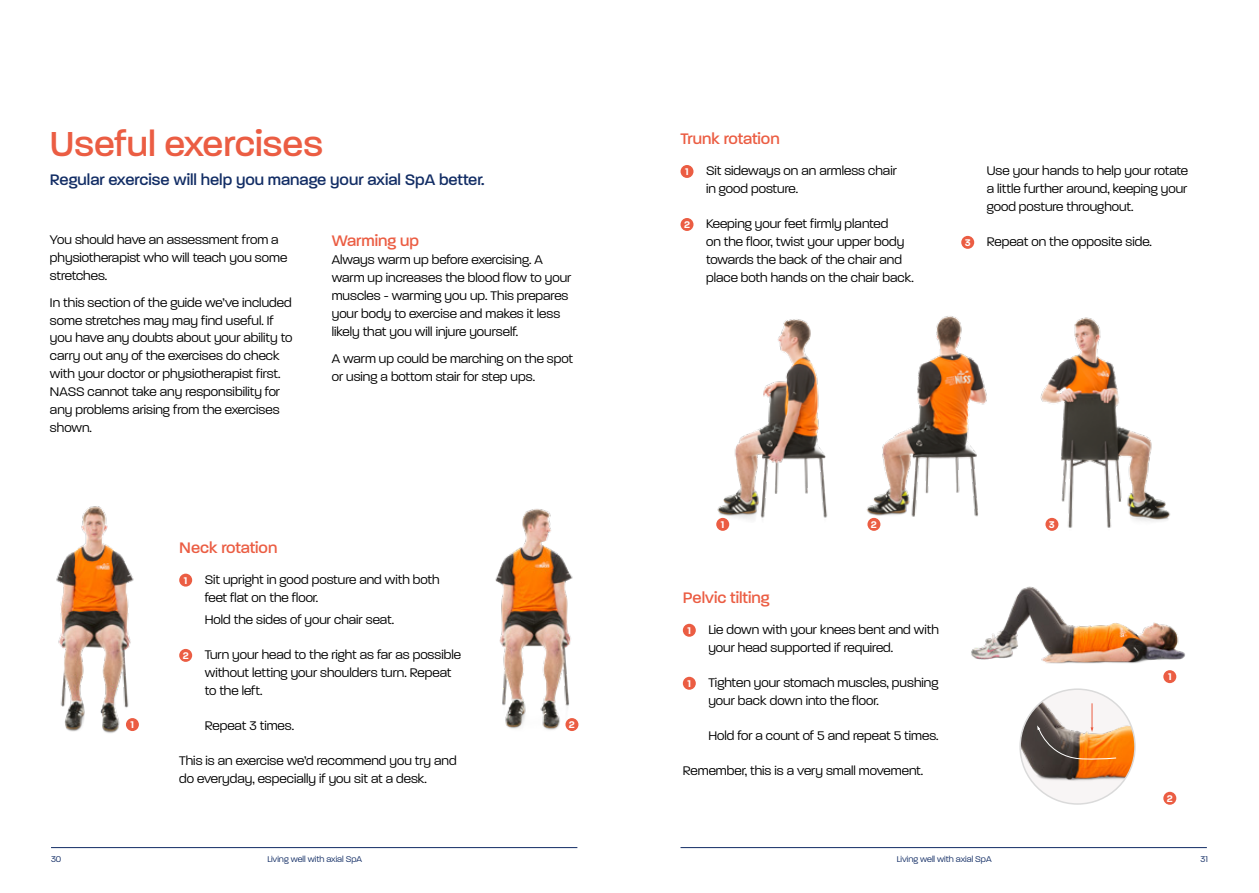
<style>
.page{position:relative;width:1259px;height:893px;background:#fff}
.page>*{position:absolute;margin:0;border:0;box-sizing:border-box;transform-origin:0 0}
.t1{font:500 37.5px "Paralucent";color:#eb5d43}
.t2{font:500 16.5px "Paralucent";color:#112c64}
.t3{font:500 16.5px "Paralucent";color:#eb5d43}
.t4{font:300 13.5px/18px "Paralucent";color:#000}
.t5{font:600 10.5px "Paralucent";color:#fff}
.t6{font:300 9px "Paralucent";color:#112c64}
.s1{font-weight:600;font-size:10.5px;color:#fff}
</style>
<div class="page">
<hr style="left:51px;top:847px;width:526px;height:1px;background:#112c64">
<hr style="left:680px;top:847px;width:526px;height:1px;background:#112c64">
<div style="left:680px;top:165px;width:13px;height:13px;background:#eb5d43;border-radius:50%"></div>
<div style="left:680px;top:218px;width:13px;height:13px;background:#eb5d43;border-radius:50%"></div>
<div style="left:961px;top:236px;width:13px;height:13px;background:#eb5d43;border-radius:50%"></div>
<div style="left:179px;top:574px;width:13px;height:13px;background:#eb5d43;border-radius:50%"></div>
<div style="left:179px;top:649px;width:13px;height:13px;background:#eb5d43;border-radius:50%"></div>
<div style="left:683px;top:624px;width:13px;height:13px;background:#eb5d43;border-radius:50%"></div>
<div style="left:683px;top:677px;width:13px;height:13px;background:#eb5d43;border-radius:50%"></div>
<img style="left:971px;top:586px;width:214px;height:85px">
<img style="left:1020px;top:689px;width:115px;height:115px;border-radius:57px">
<div style="left:1019px;top:688px;width:116px;height:117px;border:2px solid #dadada;border-radius:50%"></div>
<svg style="left:1037px;top:703px;width:79px;height:57px"></svg>
<img style="left:56px;top:506px;width:80px;height:227px">
<div style="left:126px;top:718px;width:13px;height:13px;background:#eb5d43;border-radius:50%"></div>
<img style="left:495px;top:509px;width:83px;height:222px">
<div style="left:565px;top:718px;width:13px;height:13px;background:#eb5d43;border-radius:50%"></div>
<img style="left:717px;top:319px;width:111px;height:203px">
<img style="left:866px;top:316px;width:121px;height:206px">
<img style="left:1040px;top:317px;width:131px;height:214px">
<div style="left:716px;top:518px;width:13px;height:13px;background:#eb5d43;border-radius:50%"></div>
<div style="left:867px;top:518px;width:13px;height:13px;background:#eb5d43;border-radius:50%"></div>
<div style="left:1045px;top:518px;width:13px;height:13px;background:#eb5d43;border-radius:50%"></div>
<div style="left:1163px;top:670px;width:13px;height:13px;background:#eb5d43;border-radius:50%"></div>
<div style="left:1163px;top:792px;width:13px;height:13px;background:#eb5d43;border-radius:50%"></div>
<h1 class="t1" style="left:50px;top:121px;width:275px">Useful exercises</h1>
<p class="t2" style="left:50px;top:170px;width:436px">Regular exercise will help you manage your axial SpA better.</p>
<p class="t4" style="left:50px;top:231px;width:239px">You should have an assessment from a physiotherapist who will teach you some stretches.</p>
<p class="t4" style="left:50px;top:293px;width:244px">In this section of the guide we’ve included some stretches may may find useful. If you have any doubts about your ability to carry out any of the exercises do check with your doctor or physiotherapist first.<br>NASS cannot take any responsibility for any problems arising from the exercises shown.</p>
<p class="t3" style="left:332px;top:231px;width:89px">Warming up</p>
<p class="t4" style="left:332px;top:251px;width:241px">Always warm up before exercising. A warm up increases the blood flow to your muscles - warming you up. This prepares your body to exercise and makes it less likely that you will injure yourself.</p>
<p class="t4" style="left:332px;top:349px;width:243px">A warm up could be marching on the spot or using a bottom stair for step ups.</p>
<p class="t3" style="left:179px;top:538px;width:100px">Neck rotation</p>
<p class="t5" style="left:184px;top:574px;width:5px">1</p>
<p class="t4" style="left:205px;top:570px;width:236px">Sit upright in good posture and with both feet flat on the floor.</p>
<p class="t4" style="left:205px;top:610px;width:191px">Hold the sides of your chair seat.</p>
<p class="t4" style="left:205px;top:645px;width:258px;text-indent:-22px"><span class="s1">2</span> Turn your head to the right as far as possible without letting your shoulders turn. Repeat to the left.</p>
<p class="t4" style="left:205px;top:716px;width:91px">Repeat 3 times.</p>
<p class="t4" style="left:179px;top:751px;width:279px">This is an exercise we’d recommend you try and do everyday, especially if you sit at a desk.</p>
<p class="t5" style="left:131px;top:718px;width:5px">1</p>
<p class="t5" style="left:569px;top:718px;width:8px">2</p>
<p class="t3" style="left:680px;top:129px;width:101px">Trunk rotation</p>
<p class="t5" style="left:685px;top:165px;width:5px">1</p>
<p class="t4" style="left:706px;top:162px;width:192px">Sit sideways on an armless chair in good posture.</p>
<p class="t4" style="left:706px;top:215px;width:209px;text-indent:-22px"><span class="s1">2</span> Keeping your feet firmly planted<br>on the floor, twist your upper body towards the back of the chair and place both hands on the chair back.</p>
<p class="t4" style="left:986px;top:161px;width:203px;text-align:justify">Use your hands to help your rotate a little further around, keeping your good posture throughout.</p>
<p class="t4" style="left:964px;top:232px;width:189px"><span class="s1">3</span> Repeat on the opposite side.</p>
<p class="t5" style="left:721px;top:518px;width:5px">1</p>
<p class="t5" style="left:871px;top:518px;width:8px">2</p>
<p class="t5" style="left:1049px;top:518px;width:7px">3</p>
<p class="t3" style="left:683px;top:588px;width:88px">Pelvic tilting</p>
<p class="t5" style="left:687px;top:624px;width:5px">1</p>
<p class="t4" style="left:708px;top:620px;width:232px">Lie down with your knees bent and with your head supported if required.</p>
<p class="t5" style="left:687px;top:677px;width:5px">1</p>
<p class="t4" style="left:708px;top:673px;width:232px">Tighten your stomach muscles, pushing your back down into the floor.</p>
<p class="t4" style="left:708px;top:726px;width:232px">Hold for a count of 5 and repeat 5 times.</p>
<p class="t4" style="left:683px;top:761px;width:242px">Remember, this is a very small movement.</p>
<p class="t5" style="left:1168px;top:670px;width:5px">1</p>
<p class="t5" style="left:1166px;top:792px;width:8px">2</p>
<p class="t6" style="left:51px;top:854px;width:12px">30</p>
<p class="t6" style="left:267px;top:854px;width:96px">Living well with axial SpA</p>
<p class="t6" style="left:897px;top:854px;width:96px">Living well with axial SpA</p>
<p class="t6" style="left:1200px;top:854px;width:9px">31</p>
</div>
